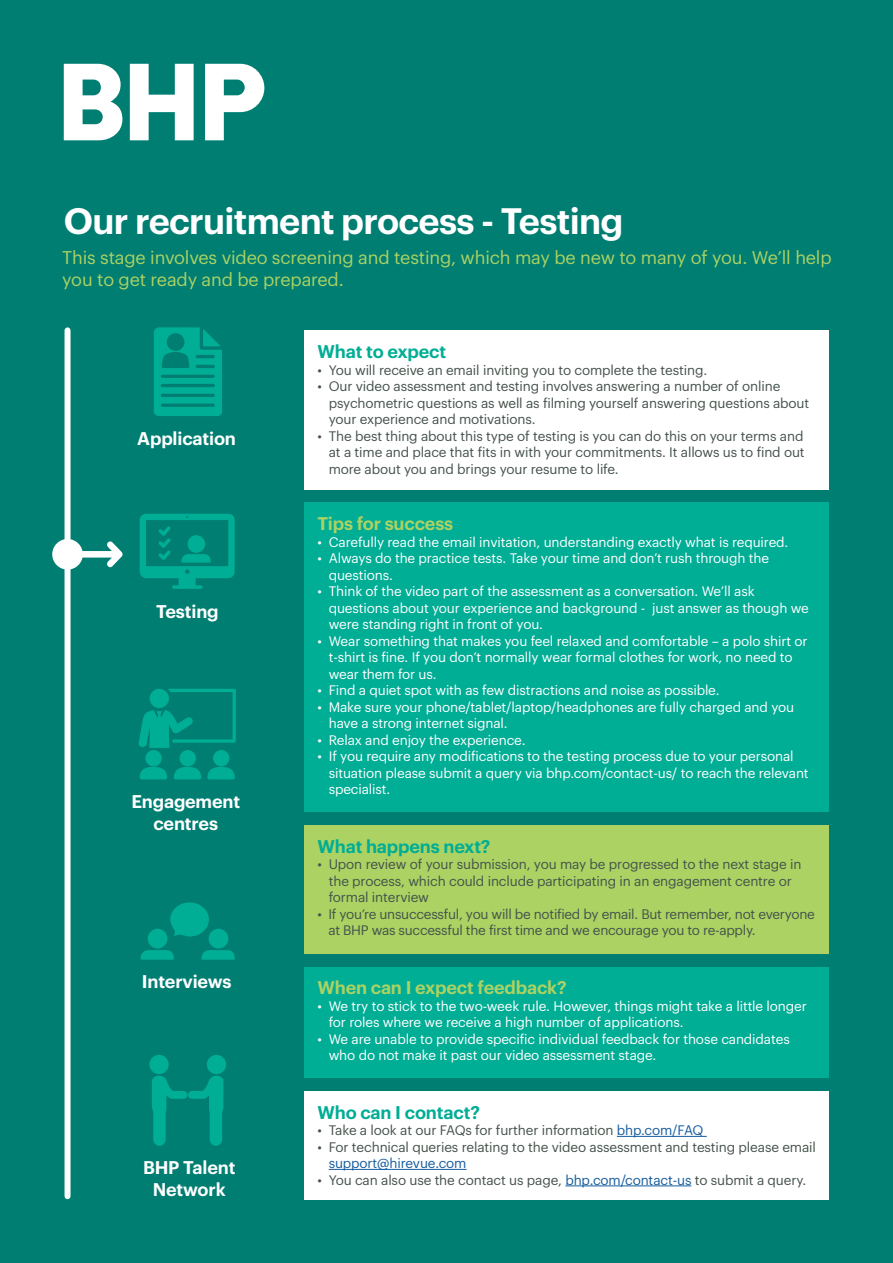
<style>
.page{position:relative;width:893px;height:1263px;background:#007e72}
.page>*{position:absolute;margin:0;border:0;box-sizing:border-box;transform-origin:0 0}
.t1{font:600 36px "Graphik";letter-spacing:-.02em;color:#fff}
.t2{font:18px/21.6px "Graphik";letter-spacing:-.01em;color:#abd263}
.t3{font:600 18px/21.6px "Graphik";letter-spacing:-.01em;color:#fff;text-align:center}
.t4{font:600 18px "Graphik";letter-spacing:-.01em;color:#00ad95}
.t5{font:600 18px "Graphik";letter-spacing:-.01em;color:#abd263}
.t6{font:13.5px/16.5px "Graphik";letter-spacing:-.01em;color:#fff}
.t7{font:13.5px/16.5px "Graphik";letter-spacing:-.01em;color:#45524b}
.s1{color:#175d9e}
</style>
<div class="page">
<svg style="left:64px;top:64px;width:200px;height:76px"></svg>
<div style="left:52px;top:539px;width:31px;height:31px;background:#fff;border-radius:50%"></div>
<svg style="left:80px;top:541px;width:43px;height:26px"></svg>
<div style="left:65px;top:330px;width:6px;height:866px;background:#fff"></div>
<svg style="left:154px;top:327px;width:68px;height:89px"></svg>
<div style="left:149px;top:1055px;width:20px;height:19px;background:#00ad95;border-radius:50%"></div>
<div style="left:207px;top:1055px;width:19px;height:19px;background:#00ad95;border-radius:50%"></div>
<svg style="left:152px;top:1075px;width:71px;height:71px"></svg>
<svg style="left:140px;top:514px;width:95px;height:75px"></svg>
<svg style="left:138px;top:689px;width:98px;height:59px"></svg>
<div style="left:213px;top:750px;width:16px;height:16px;background:#00ad95;border-radius:50%"></div>
<svg style="left:207px;top:767px;width:28px;height:12px"></svg>
<div style="left:180px;top:750px;width:16px;height:16px;background:#00ad95;border-radius:50%"></div>
<svg style="left:174px;top:767px;width:27px;height:12px"></svg>
<div style="left:145px;top:750px;width:17px;height:16px;background:#00ad95;border-radius:50%"></div>
<svg style="left:140px;top:767px;width:27px;height:12px"></svg>
<div style="left:148px;top:929px;width:19px;height:19px;background:#00ad95;border-radius:50%"></div>
<svg style="left:170px;top:902px;width:39px;height:34px"></svg>
<svg style="left:141px;top:950px;width:33px;height:10px"></svg>
<div style="left:209px;top:929px;width:19px;height:19px;background:#00ad95;border-radius:50%"></div>
<svg style="left:202px;top:950px;width:33px;height:10px"></svg>
<div style="left:305px;top:331px;width:524px;height:159px;background:#fff"></div>
<div style="left:305px;top:503px;width:524px;height:309px;background:#00ad95"></div>
<div style="left:305px;top:825px;width:524px;height:129px;background:#abd263"></div>
<div style="left:305px;top:967px;width:524px;height:110px;background:#00ad95"></div>
<div style="left:305px;top:1091px;width:524px;height:108px;background:#fff"></div>
<hr style="left:617px;top:1136px;width:90px;height:1px;background:#175d9e">
<hr style="left:329px;top:1169px;width:138px;height:1px;background:#175d9e">
<hr style="left:565px;top:1185px;width:126px;height:1px;background:#175d9e">
<p class="t1" style="left:64px;top:193px;width:561px">Our recruitment process - Testing</p>
<p class="t2" style="left:62px;top:245px;width:771px">This stage involves video screening and testing, which may be new to many of you. We’ll help you to get ready and be prepared.</p>
<p class="t3" style="left:137px;top:426px;width:100px">Application</p>
<p class="t3" style="left:156px;top:599px;width:64px">Testing</p>
<p class="t3" style="left:131px;top:789px;width:110px">Engagement centres</p>
<p class="t3" style="left:142px;top:969px;width:91px">Interviews</p>
<p class="t3" style="left:143px;top:1155px;width:94px">BHP Talent<br>Network</p>
<p class="t4" style="left:317px;top:338px;width:130px">What to expect</p>
<p class="t7" style="left:317px;top:360px;width:391px">• You will receive an email inviting you to complete the testing.</p>
<p class="t7" style="left:329px;top:377px;width:482px;text-indent:-11px">• Our video assessment and testing involves answering a number of online psychometric questions as well as filming yourself answering questions about your experience and motivations.</p>
<p class="t7" style="left:329px;top:426px;width:477px;text-align:justify;text-indent:-11px">• The best thing about this type of testing is you can do this on your terms and at a time and place that fits in with your commitments. It allows us to find out more about you and brings your resume to life.</p>
<p class="t5" style="left:317px;top:510px;width:137px">Tips for success</p>
<p class="t6" style="left:317px;top:533px;width:472px">• Carefully read the email invitation, understanding exactly what is required.</p>
<p class="t6" style="left:329px;top:549px;width:442px;text-indent:-11px">• Always do the practice tests. Take your time and don’t rush through the questions.</p>
<p class="t6" style="left:329px;top:582px;width:482px;text-indent:-11px">• Think of the video part of the assessment as a conversation. We’ll ask questions about your experience and background - just answer as though we were standing right in front of you.</p>
<p class="t6" style="left:329px;top:632px;width:480px;text-indent:-11px">• Wear something that makes you feel relaxed and comfortable – a polo shirt or t-shirt is fine. If you don’t normally wear formal clothes for work, no need to wear them for us.</p>
<p class="t6" style="left:317px;top:681px;width:404px">• Find a quiet spot with as few distractions and noise as possible.</p>
<p class="t6" style="left:329px;top:698px;width:467px;text-indent:-11px">• Make sure your phone/tablet/laptop/headphones are fully charged and you have a strong internet signal.</p>
<p class="t6" style="left:317px;top:731px;width:210px">• Relax and enjoy the experience.</p>
<p class="t6" style="left:329px;top:747px;width:481px;text-indent:-11px">• If you require any modifications to the testing process due to your personal situation please submit a query via bhp.com/contact-us/ to reach the relevant specialist.</p>
<p class="t4" style="left:317px;top:832px;width:175px">What happens next?</p>
<p class="t7" style="left:329px;top:855px;width:474px;text-indent:-11px">• Upon review of your submission, you may be progressed to the next stage in the process, which could include participating in an engagement centre or formal interview</p>
<p class="t7" style="left:328px;top:904px;width:488px;text-indent:-11px">• If you’re unsuccessful, you will be notified by email. But remember, not everyone at BHP was successful the first time and we encourage you to re-apply.</p>
<p class="t5" style="left:317px;top:974px;width:251px">When can I expect feedback?</p>
<p class="t6" style="left:329px;top:997px;width:480px;text-indent:-11px">• We try to stick to the two-week rule. However, things might take a little longer for roles where we receive a high number of applications.</p>
<p class="t6" style="left:329px;top:1030px;width:463px;text-indent:-11px">• We are unable to provide specific individual feedback for those candidates who do not make it past our video assessment stage.</p>
<p class="t4" style="left:317px;top:1098px;width:164px">Who can I contact?</p>
<p class="t7" style="left:317px;top:1121px;width:387px">• Take a look at our FAQs for further information <span class="s1">bhp.com/FAQ</span></p>
<p class="t7" style="left:329px;top:1137px;width:489px;text-indent:-11px">• For technical queries relating to the video assessment and testing please email <span class="s1">support@hirevue.com</span></p>
<p class="t7" style="left:317px;top:1170px;width:490px">• You can also use the contact us page, <span class="s1">bhp.com/contact-us</span> to submit a query.</p>
</div>
